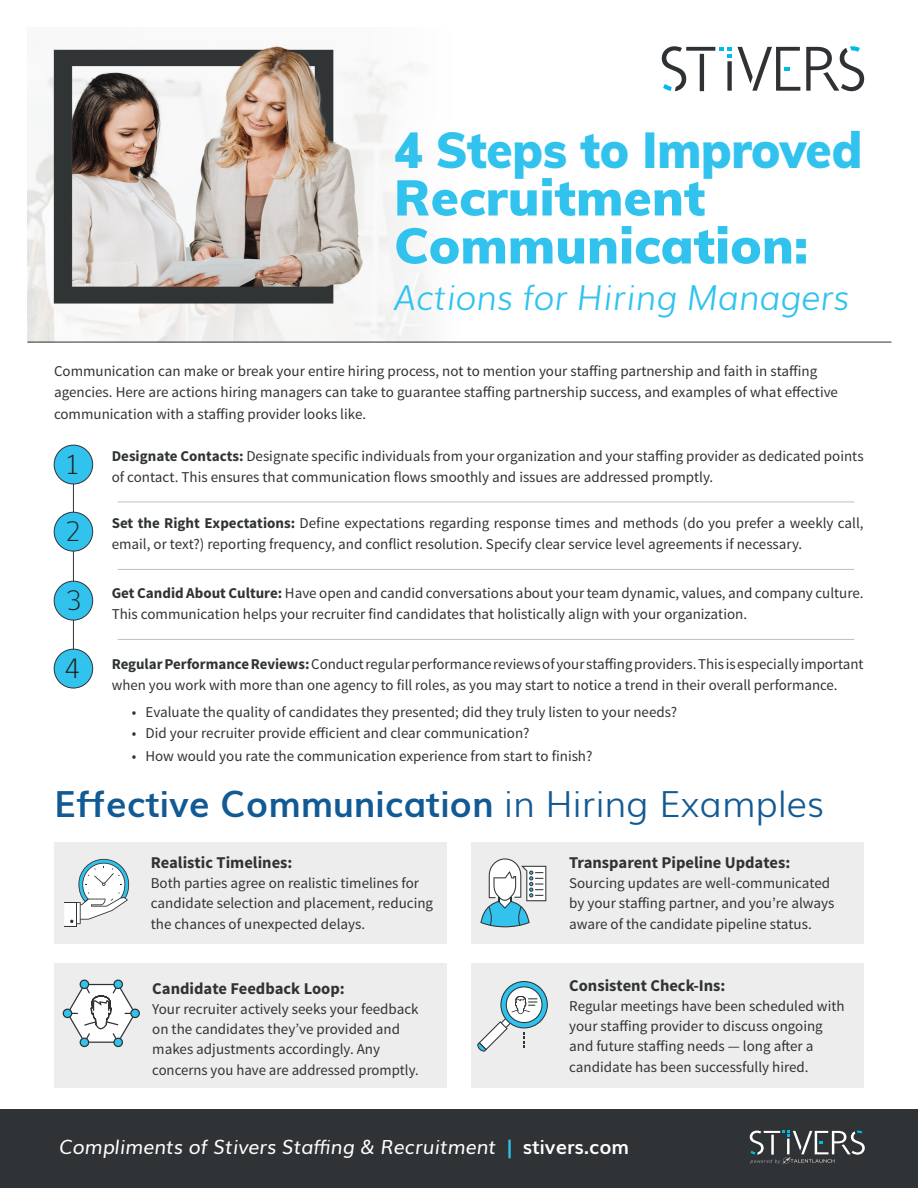
<style>
.page{position:relative;width:918px;height:1188px;background:#fff}
.page>*{position:absolute;margin:0;border:0;box-sizing:border-box;transform-origin:0 0}
.t1{font:900 49.5px/48px "Muli";letter-spacing:.005em;color:#31c3ee;scale:.96 1}
.t2{font:900 49.5px "Muli";letter-spacing:.005em;color:#31c3ee}
.t3{font:700 36px "Muli";color:#125a94}
.t4{font:italic 300 34.5px "Muli";color:#31c3ee}
.t5{font:200 27px "Muli";color:#231f20}
.t6{font:italic 19.5px "Muli";color:#fff}
.t7{font:700 16.5px "Source Sans Pro";color:#303335}
.t8{font:15px/20.2px "Source Sans Pro";color:#303335}
.s1{font-weight:700}
.s2{font-weight:300}
.s3{font-weight:700;font-style:normal;color:#31c3ee}
.s4{font-weight:700;font-style:normal}
</style>
<div class="page">
<hr style="left:73px;top:469px;width:1px;height:192px;background:#303335">
<hr style="left:118px;top:502px;width:736px;height:1px;background:#bfc0c1">
<hr style="left:118px;top:569px;width:736px;height:1px;background:#bfc0c1">
<hr style="left:118px;top:639px;width:736px;height:1px;background:#bfc0c1">
<div style="left:54px;top:842px;width:393px;height:102px;background:#ededed"></div>
<div style="left:471px;top:842px;width:393px;height:102px;background:#ededed"></div>
<div style="left:54px;top:963px;width:393px;height:125px;background:#ededed"></div>
<div style="left:471px;top:963px;width:393px;height:125px;background:#ededed"></div>
<div style="left:0;top:1109px;width:918px;height:79px;background:#303335"></div>
<img style="left:27px;top:46px;width:840px;height:296px">
<hr style="left:27px;top:342px;width:864px;height:1px;background:#303335">
<svg style="left:662px;top:46px;width:138px;height:45px"></svg>
<svg style="left:806px;top:46px;width:58px;height:45px"></svg>
<svg style="left:750px;top:1131px;width:115px;height:33px"></svg>
<div style="left:63px;top:1009px;width:9px;height:9px;background:#2ec4ed;border-radius:50%"></div>
<div style="left:63px;top:1009px;width:9px;height:9px;border:1px solid #303336;border-radius:50%"></div>
<div style="left:131px;top:1009px;width:8px;height:9px;background:#2ec4ed;border-radius:50%"></div>
<div style="left:130px;top:1009px;width:9px;height:9px;border:1px solid #303336;border-radius:50%"></div>
<svg style="left:66px;top:980px;width:70px;height:68px"></svg>
<svg style="left:64px;top:859px;width:65px;height:68px"></svg>
<svg style="left:477px;top:981px;width:71px;height:71px"></svg>
<svg style="left:480px;top:858px;width:66px;height:69px"></svg>
<div style="left:54px;top:445px;width:39px;height:39px;background:#31c3ee;border-radius:50%"></div>
<div style="left:54px;top:445px;width:39px;height:39px;border:1px solid #303335;border-radius:50%"></div>
<div style="left:54px;top:512px;width:39px;height:39px;background:#31c3ee;border-radius:50%"></div>
<div style="left:54px;top:512px;width:39px;height:39px;border:1px solid #303335;border-radius:50%"></div>
<div style="left:54px;top:581px;width:39px;height:39px;background:#31c3ee;border-radius:50%"></div>
<div style="left:54px;top:581px;width:39px;height:39px;border:1px solid #303335;border-radius:50%"></div>
<div style="left:54px;top:649px;width:39px;height:39px;background:#31c3ee;border-radius:50%"></div>
<div style="left:54px;top:649px;width:39px;height:39px;border:1px solid #303335;border-radius:50%"></div>
<p class="t1" style="left:394px;top:123px;width:489px">4 Steps to Improved<br>Recruitment</p>
<p class="t2" style="left:394px;top:209px;width:416px">Communication:</p>
<p class="t4" style="left:394px;top:270px;width:457px">Actions for Hiring Managers</p>
<p class="t8" style="left:54px;top:361px;width:786px;line-height:21px">Communication can make or break your entire hiring process, not to mention your staffing partnership and faith in staffing agencies. Here are actions hiring managers can take to guarantee staffing partnership success, and examples of what effective</p>
<p class="t8" style="left:54px;top:405px;width:314px">communication with a staffing provider looks like.</p>
<p class="t5" style="left:65px;top:443px;width:17px">1</p>
<p class="t8" style="left:112px;top:446px;width:753px;line-height:21px"><span class="s1">Designate Contacts:</span> Designate specific individuals from your organization and your staffing provider as dedicated points of contact. This ensures that communication flows smoothly and issues are addressed promptly.</p>
<p class="t5" style="left:65px;top:510px;width:17px">2</p>
<p class="t8" style="left:112px;top:513px;width:753px;line-height:21px"><span class="s1">Set the Right Expectations:</span> Define expectations regarding response times and methods (do you prefer a weekly call, email, or text?) reporting frequency, and conflict resolution. Specify clear service level agreements if necessary.</p>
<p class="t5" style="left:66px;top:579px;width:17px">3</p>
<p class="t8" style="left:112px;top:582px;width:753px;line-height:21px"><span class="s1">Get Candid About Culture:</span> Have open and candid conversations about your team dynamic, values, and company culture.<br>This communication helps your recruiter find candidates that holistically align with your organization.</p>
<p class="t5" style="left:64px;top:647px;width:17px">4</p>
<p class="t8" style="left:112px;top:654px;width:753px;line-height:21px"><span class="s1">Regular Performance Reviews:</span> Conduct regular performance reviews of your staffing providers. This is especially important when you work with more than one agency to fill roles, as you may start to notice a trend in their overall performance.</p>
<p class="t8" style="left:132px;top:702px;width:547px">• Evaluate the quality of candidates they presented; did they truly listen to your needs?</p>
<p class="t8" style="left:132px;top:723px;width:399px">• Did your recruiter provide efficient and clear communication?</p>
<p class="t8" style="left:132px;top:746px;width:462px">• How would you rate the communication experience from start to finish?</p>
<p class="t3" style="left:54px;top:775px;width:771px">Effective Communication <span class="s2">in Hiring Examples</span></p>
<p class="t7" style="left:151px;top:852px;width:143px">Realistic Timelines:</p>
<p class="t8" style="left:151px;top:873px;width:284px">Both parties agree on realistic timelines for candidate selection and placement, reducing the chances of unexpected delays.</p>
<p class="t7" style="left:152px;top:977px;width:194px">Candidate Feedback Loop:</p>
<p class="t8" style="left:152px;top:999px;width:268px">Your recruiter actively seeks your feedback on the candidates they’ve provided and makes adjustments accordingly. Any concerns you have are addressed promptly.</p>
<p class="t7" style="left:569px;top:852px;width:223px">Transparent Pipeline Updates:</p>
<p class="t8" style="left:569px;top:873px;width:267px">Sourcing updates are well-communicated by your staffing partner, and you’re always aware of the candidate pipeline status.</p>
<p class="t7" style="left:569px;top:974px;width:158px">Consistent Check-Ins:</p>
<p class="t8" style="left:569px;top:996px;width:277px">Regular meetings have been scheduled with your staffing provider to discuss ongoing and future staffing needs — long after a candidate has been successfully hired.</p>
<p class="t6" style="left:60px;top:1131px;width:571px">Compliments of Stivers Staffing &amp; Recruitment <span class="s3">|</span> <span class="s4">stivers.com</span></p>
</div>
